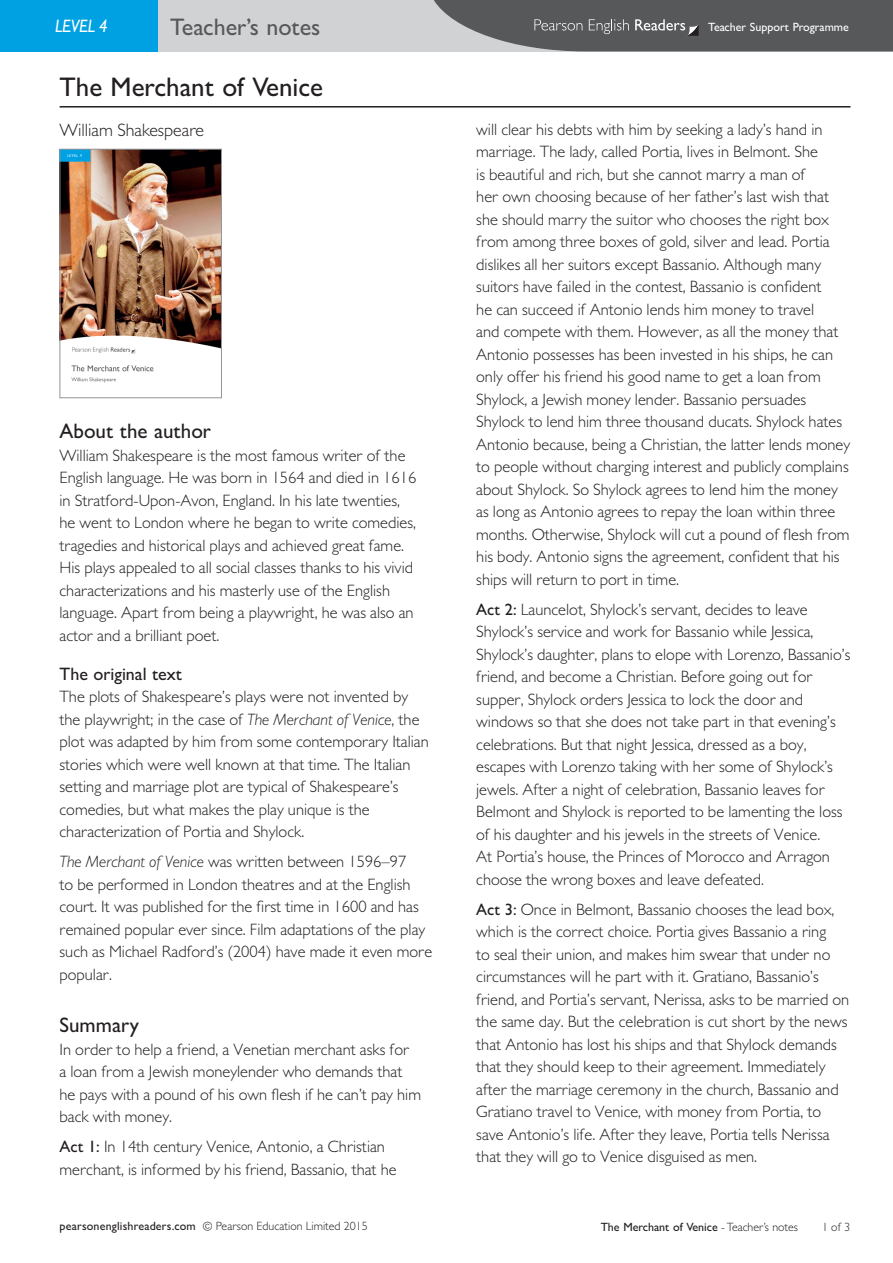
<style>
.page{position:relative;width:893px;height:1263px;background:#fff}
.page>*{position:absolute;margin:0;border:0;box-sizing:border-box;transform-origin:0 0}
.t1{font:500 27px "Gill Sans MT Pro";color:#231f20}
.t2{font:500 24px "Gill Sans MT Pro";color:#57585a}
.t3{font:500 21px "Gill Sans MT Pro";color:#231f20}
.t4{font:300 18px "Gill Sans MT Pro";color:#231f20}
.t5{font:500 18px "Gill Sans MT Pro";color:#231f20}
.t6{font:italic 500 18px "Gill Sans MT Pro";letter-spacing:-.015em;color:#fff;scale:.95 1}
.t7{font:300 16.5px/22.5px "Gill Sans MT Pro";color:#231f20}
.t8{font:300 12px "Gill Sans MT Pro";color:#231f20}
.t9{font:500 12px "Gill Sans MT Pro";color:#231f20}
.t10{font:500 12px "Gill Sans MT Pro";color:#fff}
.s1{font-style:italic}
.s2{font-weight:500}
.s3{font-weight:300}
</style>
<div class="page">
<hr style="left:60px;top:106px;width:790px;height:2px;background:#231f20">
<div style="left:0;top:0;width:893px;height:51px;background:#d1d2d4"></div>
<div style="left:0;top:0;width:157px;height:51px;background:#00a1e3"></div>
<svg style="left:434px;top:0;width:459px;height:51px;background:#646567"></svg>
<img style="left:62px;top:151px;width:158px;height:232px">
<div style="left:60px;top:149px;width:162px;height:249px;border:1px solid #939598"></div>
<p class="t6" style="left:55px;top:15px;width:57px">LEVEL 4</p>
<h2 class="t2" style="left:170px;top:13px;width:152px">Teacher’s notes</h2>
<p class="t10" style="left:708px;top:20px;width:142px">Teacher Support Programme</p>
<h1 class="t1" style="left:60px;top:71px;width:265px">The Merchant of Venice</h1>
<p class="t4" style="left:60px;top:119px;width:146px">William Shakespeare</p>
<p class="t3" style="left:60px;top:419px;width:153px">About the author</p>
<p class="t7" style="left:60px;top:444px;width:358px">William Shakespeare is the most famous writer of the English language. He was born in 1564 and died in 1616 in Stratford-Upon-Avon, England. In his late twenties, he went to London where he began to write comedies, tragedies and historical plays and achieved great fame.<br>His plays appealed to all social classes thanks to his vivid characterizations and his masterly use of the English language. Apart from being a playwright, he was also an actor and a brilliant poet.</p>
<p class="t5" style="left:60px;top:663px;width:124px">The original text</p>
<p class="t7" style="left:60px;top:685px;width:371px">The plots of Shakespeare’s plays were not invented by the playwright; in the case of <span class="s1">The Merchant of Venice</span>, the plot was adapted by him from some contemporary Italian stories which were well known at that time. The Italian setting and marriage plot are typical of Shakespeare’s comedies, but what makes the play unique is the characterization of Portia and Shylock.</p>
<p class="t7" style="left:60px;top:850px;width:374px"><span class="s1">The Merchant of Venice</span> was written between 1596–97<br>to be performed in London theatres and at the English court. It was published for the first time in 1600 and has remained popular ever since. Film adaptations of the play such as Michael Radford’s (2004) have made it even more popular.</p>
<p class="t3" style="left:60px;top:1013px;width:81px">Summary</p>
<p class="t7" style="left:60px;top:1038px;width:363px">In order to help a friend, a Venetian merchant asks for<br>a loan from a Jewish moneylender who demands that he pays with a pound of his own flesh if he can’t pay him back with money.</p>
<p class="t7" style="left:60px;top:1135px;width:339px"><span class="s2">Act 1:</span> In 14th century Venice, Antonio, a Christian merchant, is informed by his friend, Bassanio, that he</p>
<p class="t7" style="left:476px;top:118px;width:376px">will clear his debts with him by seeking a lady’s hand in marriage. The lady, called Portia, lives in Belmont. She<br>is beautiful and rich, but she cannot marry a man of<br>her own choosing because of her father’s last wish that she should marry the suitor who chooses the right box from among three boxes of gold, silver and lead. Portia dislikes all her suitors except Bassanio. Although many suitors have failed in the contest, Bassanio is confident<br>he can succeed if Antonio lends him money to travel<br>and compete with them. However, as all the money that Antonio possesses has been invested in his ships, he can only offer his friend his good name to get a loan from Shylock, a Jewish money lender. Bassanio persuades Shylock to lend him three thousand ducats. Shylock hates Antonio because, being a Christian, the latter lends money to people without charging interest and publicly complains about Shylock. So Shylock agrees to lend him the money as long as Antonio agrees to repay the loan within three months. Otherwise, Shylock will cut a pound of flesh from his body. Antonio signs the agreement, confident that his ships will return to port in time.</p>
<p class="t7" style="left:476px;top:598px;width:376px"><span class="s2">Act 2:</span> Launcelot, Shylock’s servant, decides to leave Shylock’s service and work for Bassanio while Jessica, Shylock’s daughter, plans to elope with Lorenzo, Bassanio’s friend, and become a Christian. Before going out for supper, Shylock orders Jessica to lock the door and windows so that she does not take part in that evening’s celebrations. But that night Jessica, dressed as a boy, escapes with Lorenzo taking with her some of Shylock’s jewels. After a night of celebration, Bassanio leaves for Belmont and Shylock is reported to be lamenting the loss of his daughter and his jewels in the streets of Venice.<br>At Portia’s house, the Princes of Morocco and Arragon choose the wrong boxes and leave defeated.</p>
<p class="t7" style="left:476px;top:898px;width:375px"><span class="s2">Act 3:</span> Once in Belmont, Bassanio chooses the lead box, which is the correct choice. Portia gives Bassanio a ring<br>to seal their union, and makes him swear that under no circumstances will he part with it. Gratiano, Bassanio’s friend, and Portia’s servant, Nerissa, asks to be married on the same day. But the celebration is cut short by the news that Antonio has lost his ships and that Shylock demands that they should keep to their agreement. Immediately after the marriage ceremony in the church, Bassanio and Gratiano travel to Venice, with money from Portia, to save Antonio’s life. After they leave, Portia tells Nerissa that they will go to Venice disguised as men.</p>
<p class="t8" style="left:60px;top:1219px;width:310px"><span class="s2">pearsonenglishreaders.com</span> © Pearson Education Limited 2015</p>
<p class="t9" style="left:601px;top:1219px;width:199px">The Merchant of Venice <span class="s3">- Teacher’s notes</span></p>
<p class="t8" style="left:822px;top:1219px;width:30px">1 of 3</p>
</div>
